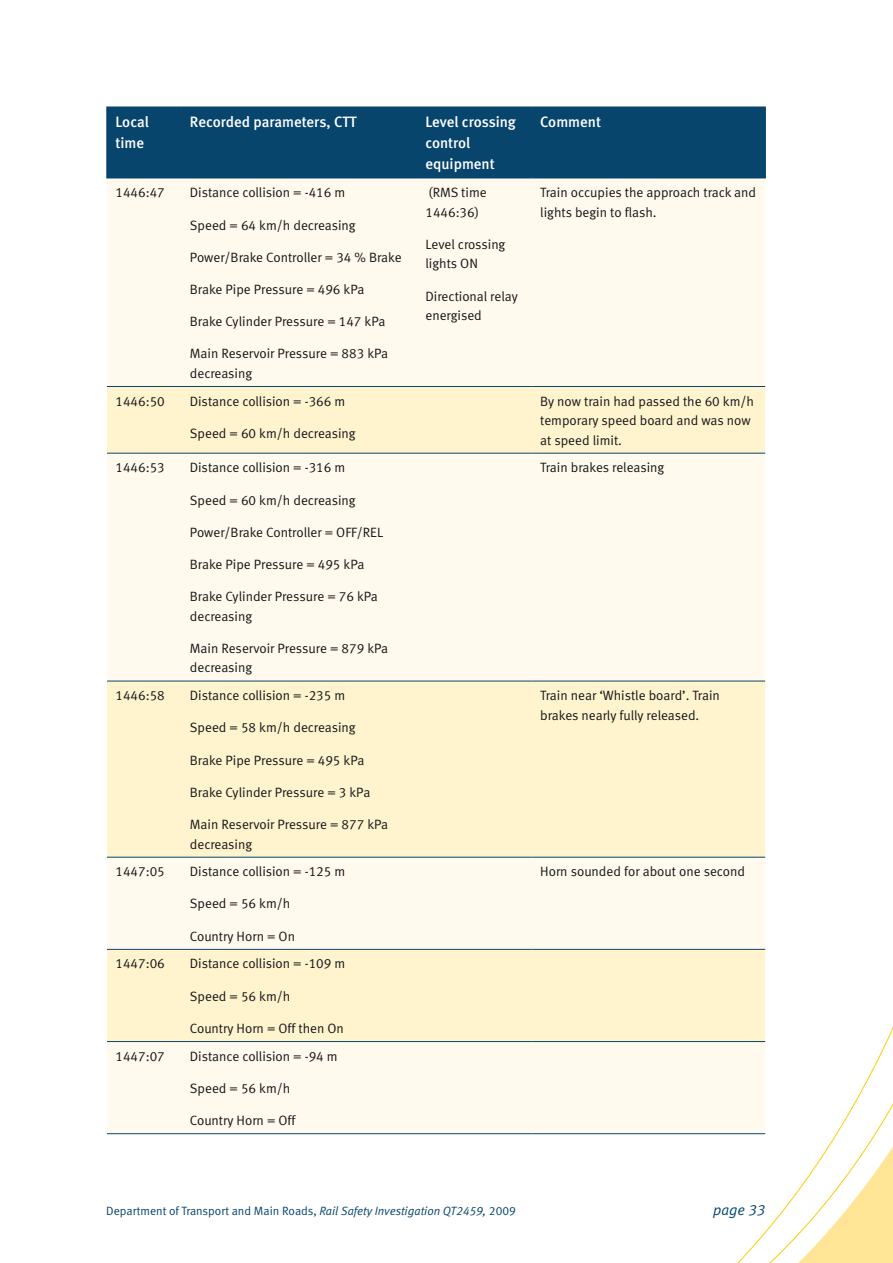
<style>
.page{position:relative;width:893px;height:1263px;background:#fff}
.page>*{position:absolute;margin:0;border:0;box-sizing:border-box;transform-origin:0 0}
.t1{font:15px/21px "Meta Medium LF";color:#fff}
.t2{font:italic 15px "Meta Normal LF";color:#08456c}
.t3{font:13.5px/19.5px "Meta Normal LF";color:#161619}
.t4{font:12px "Meta Normal LF";color:#08456c}
.s1{font-style:italic}
</style>
<div class="page">
<svg style="left:601px;top:856px;width:292px;height:407px"></svg>
<div style="left:108px;top:108px;width:656px;height:69px;background:#08456c"></div>
<div style="left:107px;top:178px;width:658px;height:955px;background:#fffaed"></div>
<svg style="left:107px;top:387px;width:658px;height:654px;background:#fef6dc"></svg>
<hr style="left:106px;top:107px;width:75px;height:1px;background:#08456c">
<hr style="left:106px;top:108px;width:2px;height:69px;background:#08456c">
<hr style="left:181px;top:107px;width:236px;height:1px;background:#08456c">
<hr style="left:181px;top:108px;width:1px;height:69px;background:#08456c">
<hr style="left:417px;top:107px;width:115px;height:1px;background:#08456c">
<hr style="left:416px;top:108px;width:2px;height:69px;background:#08456c">
<hr style="left:532px;top:107px;width:234px;height:1px;background:#08456c">
<hr style="left:531px;top:108px;width:1px;height:69px;background:#08456c">
<hr style="left:764px;top:108px;width:2px;height:69px;background:#08456c">
<hr style="left:106px;top:177px;width:426px;height:1px;background:#08456c">
<hr style="left:532px;top:177px;width:234px;height:1px;background:#08456c">
<hr style="left:107px;top:386px;width:425px;height:1px;background:#08456c">
<hr style="left:532px;top:386px;width:233px;height:1px;background:#08456c">
<hr style="left:107px;top:453px;width:425px;height:1px;background:#08456c">
<hr style="left:532px;top:453px;width:233px;height:1px;background:#08456c">
<hr style="left:107px;top:681px;width:425px;height:1px;background:#08456c">
<hr style="left:532px;top:681px;width:233px;height:1px;background:#08456c">
<hr style="left:107px;top:857px;width:425px;height:1px;background:#08456c">
<hr style="left:532px;top:857px;width:233px;height:1px;background:#08456c">
<hr style="left:107px;top:949px;width:425px;height:1px;background:#08456c">
<hr style="left:532px;top:949px;width:233px;height:1px;background:#08456c">
<hr style="left:107px;top:1041px;width:425px;height:1px;background:#08456c">
<hr style="left:532px;top:1041px;width:233px;height:1px;background:#08456c">
<hr style="left:107px;top:1133px;width:425px;height:1px;background:#08456c">
<hr style="left:532px;top:1133px;width:233px;height:1px;background:#08456c">
<p class="t1" style="left:116px;top:113px;width:35px">Local time</p>
<p class="t1" style="left:190px;top:113px;width:168px">Recorded parameters, CTT</p>
<p class="t1" style="left:425px;top:113px;width:92px">Level crossing control equipment</p>
<p class="t1" style="left:540px;top:113px;width:62px">Comment</p>
<p class="t3" style="left:116px;top:184px;width:51px">1446:47</p>
<p class="t3" style="left:190px;top:184px;width:157px">Distance collision = -416 m</p>
<p class="t3" style="left:190px;top:216px;width:167px">Speed = 64 km/h decreasing</p>
<p class="t3" style="left:190px;top:248px;width:213px">Power/Brake Controller = 34 % Brake</p>
<p class="t3" style="left:190px;top:281px;width:176px">Brake Pipe Pressure = 496 kPa</p>
<p class="t3" style="left:190px;top:313px;width:197px">Brake Cylinder Pressure = 147 kPa</p>
<p class="t3" style="left:190px;top:345px;width:200px">Main Reservoir Pressure = 883 kPa decreasing</p>
<p class="t3" style="left:425px;top:184px;width:63px">(RMS time<br>1446:36)</p>
<p class="t3" style="left:425px;top:236px;width:81px">Level crossing lights ON</p>
<p class="t3" style="left:425px;top:287px;width:94px">Directional relay energised</p>
<p class="t3" style="left:540px;top:184px;width:217px">Train occupies the approach track and lights begin to flash.</p>
<p class="t3" style="left:116px;top:392px;width:51px">1446:50</p>
<p class="t3" style="left:190px;top:392px;width:157px">Distance collision = -366 m</p>
<p class="t3" style="left:190px;top:424px;width:167px">Speed = 60 km/h decreasing</p>
<p class="t3" style="left:116px;top:459px;width:51px">1446:53</p>
<p class="t3" style="left:190px;top:459px;width:157px">Distance collision = -316 m</p>
<p class="t3" style="left:190px;top:491px;width:167px">Speed = 60 km/h decreasing</p>
<p class="t3" style="left:190px;top:523px;width:195px">Power/Brake Controller = OFF/REL</p>
<p class="t3" style="left:190px;top:556px;width:176px">Brake Pipe Pressure = 495 kPa</p>
<p class="t3" style="left:190px;top:588px;width:190px">Brake Cylinder Pressure = 76 kPa decreasing</p>
<p class="t3" style="left:190px;top:640px;width:200px">Main Reservoir Pressure = 879 kPa decreasing</p>
<p class="t3" style="left:116px;top:687px;width:51px">1446:58</p>
<p class="t3" style="left:190px;top:687px;width:157px">Distance collision = -235 m</p>
<p class="t3" style="left:190px;top:719px;width:167px">Speed = 58 km/h decreasing</p>
<p class="t3" style="left:190px;top:751px;width:176px">Brake Pipe Pressure = 495 kPa</p>
<p class="t3" style="left:190px;top:783px;width:182px">Brake Cylinder Pressure = 3 kPa</p>
<p class="t3" style="left:190px;top:816px;width:200px">Main Reservoir Pressure = 877 kPa decreasing</p>
<p class="t3" style="left:116px;top:863px;width:51px">1447:05</p>
<p class="t3" style="left:190px;top:863px;width:157px">Distance collision = -125 m</p>
<p class="t3" style="left:190px;top:895px;width:102px">Speed = 56 km/h</p>
<p class="t3" style="left:190px;top:927px;width:107px">Country Horn = On</p>
<p class="t3" style="left:116px;top:955px;width:51px">1447:06</p>
<p class="t3" style="left:190px;top:955px;width:157px">Distance collision = -109 m</p>
<p class="t3" style="left:190px;top:987px;width:102px">Speed = 56 km/h</p>
<p class="t3" style="left:190px;top:1019px;width:156px">Country Horn = Off then On</p>
<p class="t3" style="left:116px;top:1047px;width:51px">1447:07</p>
<p class="t3" style="left:190px;top:1047px;width:149px">Distance collision = -94 m</p>
<p class="t3" style="left:190px;top:1079px;width:102px">Speed = 56 km/h</p>
<p class="t3" style="left:190px;top:1112px;width:107px">Country Horn = Off</p>
<p class="t3" style="left:540px;top:392px;width:215px">By now train had passed the 60 km/h temporary speed board and was now at speed limit.</p>
<p class="t3" style="left:540px;top:459px;width:126px">Train brakes releasing</p>
<p class="t3" style="left:540px;top:687px;width:181px">Train near ‘Whistle board’. Train brakes nearly fully released.</p>
<p class="t3" style="left:540px;top:863px;width:206px">Horn sounded for about one second</p>
<p class="t4" style="left:106px;top:1206px;width:411px">Department of Transport and Main Roads, <span class="s1">Rail Safety Investigation QT2459,</span> 2009</p>
<p class="t2" style="left:713px;top:1204px;width:54px">page 33</p>
</div>
